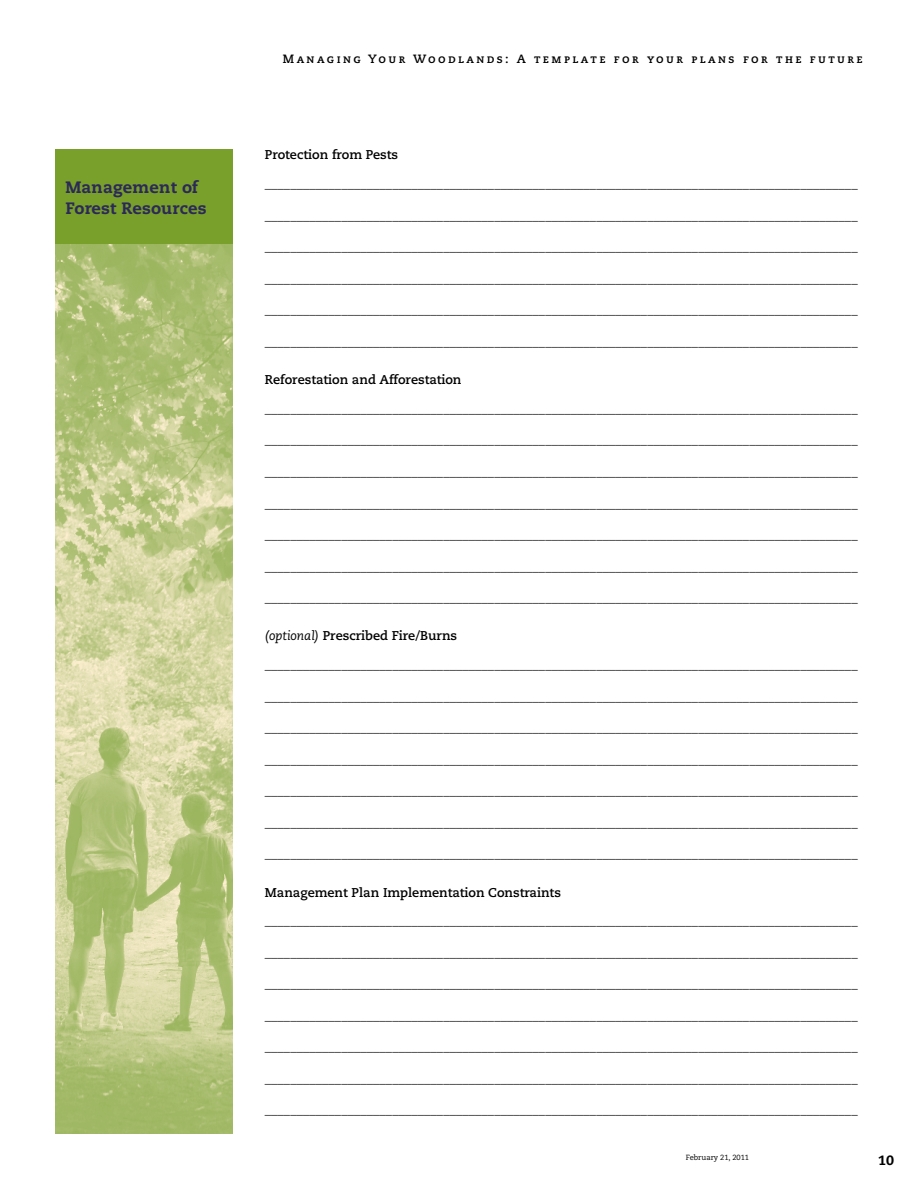
<style>
.page{position:relative;width:918px;height:1188px;background:#fff}
.page>*{position:absolute;margin:0;border:0;box-sizing:border-box;transform-origin:0 0}
.t1{font:800 16.5px/21px "Caecilia";letter-spacing:.01em;color:#2b2958}
.t2{font:800 13.5px "Caecilia";color:#000}
.t3{font:800 12.75px "Caecilia";color:#000}
.t4{font:700 12.75px "Caecilia";color:#000}
.t5{font:12px "Caecilia Bold SC";letter-spacing:.2em;color:#000}
.t6{font:7.5px "Caecilia";color:#000}
.s1{font-weight:400;font-style:italic}
</style>
<div class="page">
<img style="left:55px;top:244px;width:178px;height:890px">
<div style="left:55px;top:150px;width:177px;height:94px;background:#7aa02c"></div>
<p class="t1" style="left:66px;top:177px;width:142px">Management of<br>Forest Resources</p>
<p class="t5" style="left:283px;top:52px;width:581px">Managing Your Woodlands: A template for your plans for the future</p>
<p class="t4" style="left:265px;top:147px;width:135px">Protection from Pests</p>
<p class="t3" style="left:265px;top:176px;width:594px">_____________________________________________________________________________________________</p>
<p class="t3" style="left:265px;top:207px;width:594px">_____________________________________________________________________________________________</p>
<p class="t3" style="left:265px;top:239px;width:594px">_____________________________________________________________________________________________</p>
<p class="t3" style="left:265px;top:270px;width:594px">_____________________________________________________________________________________________</p>
<p class="t3" style="left:265px;top:302px;width:594px">_____________________________________________________________________________________________</p>
<p class="t3" style="left:265px;top:333px;width:594px">_____________________________________________________________________________________________</p>
<p class="t4" style="left:265px;top:372px;width:198px">Reforestation and Afforestation</p>
<p class="t3" style="left:265px;top:401px;width:594px">_____________________________________________________________________________________________</p>
<p class="t3" style="left:265px;top:432px;width:594px">_____________________________________________________________________________________________</p>
<p class="t3" style="left:265px;top:464px;width:594px">_____________________________________________________________________________________________</p>
<p class="t3" style="left:265px;top:495px;width:594px">_____________________________________________________________________________________________</p>
<p class="t3" style="left:265px;top:527px;width:594px">_____________________________________________________________________________________________</p>
<p class="t3" style="left:265px;top:558px;width:594px">_____________________________________________________________________________________________</p>
<p class="t3" style="left:265px;top:590px;width:594px">_____________________________________________________________________________________________</p>
<p class="t4" style="left:265px;top:628px;width:194px"><span class="s1">(optional)</span> Prescribed Fire/Burns</p>
<p class="t3" style="left:265px;top:657px;width:594px">_____________________________________________________________________________________________</p>
<p class="t3" style="left:265px;top:688px;width:594px">_____________________________________________________________________________________________</p>
<p class="t3" style="left:265px;top:720px;width:594px">_____________________________________________________________________________________________</p>
<p class="t3" style="left:265px;top:751px;width:594px">_____________________________________________________________________________________________</p>
<p class="t3" style="left:265px;top:783px;width:594px">_____________________________________________________________________________________________</p>
<p class="t3" style="left:265px;top:814px;width:594px">_____________________________________________________________________________________________</p>
<p class="t3" style="left:265px;top:846px;width:594px">_____________________________________________________________________________________________</p>
<p class="t4" style="left:265px;top:885px;width:298px">Management Plan Implementation Constraints</p>
<p class="t3" style="left:265px;top:913px;width:594px">_____________________________________________________________________________________________</p>
<p class="t3" style="left:265px;top:945px;width:594px">_____________________________________________________________________________________________</p>
<p class="t3" style="left:265px;top:976px;width:594px">_____________________________________________________________________________________________</p>
<p class="t3" style="left:265px;top:1008px;width:594px">_____________________________________________________________________________________________</p>
<p class="t3" style="left:265px;top:1039px;width:594px">_____________________________________________________________________________________________</p>
<p class="t3" style="left:265px;top:1071px;width:594px">_____________________________________________________________________________________________</p>
<p class="t3" style="left:265px;top:1102px;width:594px">_____________________________________________________________________________________________</p>
<p class="t6" style="left:686px;top:1153px;width:65px">February 21, 2011</p>
<p class="t2" style="left:878px;top:1152px;width:17px">10</p>
</div>
